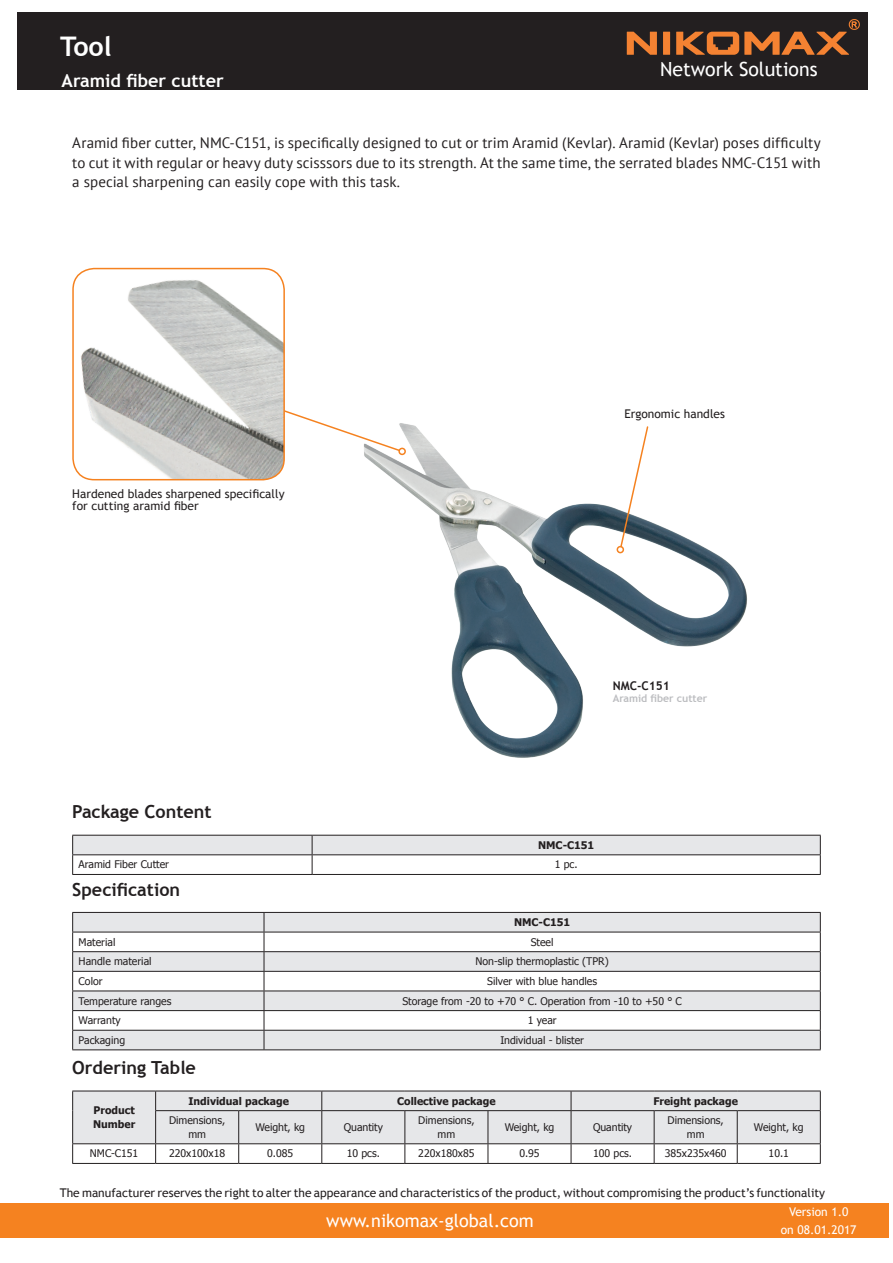
<style>
.page{position:relative;width:893px;height:1263px;background:#fff}
.page>*{position:absolute;margin:0;border:0;box-sizing:border-box;transform-origin:0 0}
.t1{font:700 27px "Trebuchet MS";color:#fff}
.t2{font:19.5px "Trebuchet MS";color:#fff}
.NMC_-_Upper_Headers{font:700 18px "Trebuchet MS";color:#231f20}
.t3{font:18px "Trebuchet MS";color:#fff}
.NMC_-_Main_Headers{font:700 18px "Trebuchet MS";color:#fff}
.NMC_-_Main_Text{font:15px/19.5px "PT Sans";color:#231f20;text-align:justify}
.NMC_-_Captions{font:12px/12px "Trebuchet MS";color:#231f20}
.t4{font:12px/18px "Trebuchet MS";color:#fff;text-align:center}
.Заголовок_-_артикулы{font:700 12px "Trebuchet MS";color:#231f20}
.NMC_-_Tables_-_align{font:10.5px/13.5px "Tahoma";color:#231f20;text-align:center}
.NMC_-_Tables_-_align-2{font:700 10.5px/13.5px "Tahoma";color:#231f20}
.NMC_-_Articles_small{font:700 10.5px "Trebuchet MS";color:#bcbdc0}
.NMC_-_Table_Headers{font:700 10.5px "Tahoma";color:#231f20}
</style>
<div class="page">
<div style="left:0;top:1203px;width:889px;height:34px;background:#f58220"></div>
<div style="left:17px;top:13px;width:851px;height:77px;background:#231f20"></div>
<svg style="left:627px;top:19px;width:233px;height:36px"></svg>
<img style="left:364px;top:423px;width:383px;height:335px">
<hr style="left:72px;top:874px;width:240px;height:1px;background:#231f20">
<hr style="left:312px;top:874px;width:509px;height:1px;background:#231f20">
<svg style="left:72px;top:835px;width:749px;height:39px"></svg>
<svg style="left:72px;top:1091px;width:749px;height:72px"></svg>
<hr style="left:72px;top:1163px;width:84px;height:1px;background:#231f20">
<hr style="left:156px;top:1163px;width:83px;height:1px;background:#231f20">
<hr style="left:239px;top:1163px;width:83px;height:1px;background:#231f20">
<hr style="left:322px;top:1163px;width:83px;height:1px;background:#231f20">
<hr style="left:405px;top:1163px;width:83px;height:1px;background:#231f20">
<hr style="left:488px;top:1163px;width:83px;height:1px;background:#231f20">
<hr style="left:571px;top:1163px;width:83px;height:1px;background:#231f20">
<hr style="left:654px;top:1163px;width:83px;height:1px;background:#231f20">
<hr style="left:737px;top:1163px;width:84px;height:1px;background:#231f20">
<svg style="left:72px;top:912px;width:749px;height:137px"></svg>
<hr style="left:72px;top:1049px;width:192px;height:1px;background:#231f20">
<hr style="left:264px;top:1049px;width:557px;height:1px;background:#231f20">
<svg style="left:619px;top:425px;width:30px;height:123px"></svg>
<div style="left:617px;top:546px;width:7px;height:7px;border:2px solid #f58220;border-radius:50%"></div>
<svg style="left:285px;top:410px;width:116px;height:42px"></svg>
<div style="left:398px;top:448px;width:8px;height:7px;border:2px solid #f58220;border-radius:50%"></div>
<img style="left:73px;top:269px;width:211px;height:211px">
<div style="left:72px;top:268px;width:213px;height:212px;border:2px solid #f58220;border-radius:21px"></div>
<h1 class="t1" style="left:60px;top:30px;width:53px">Tool</h1>
<p class="NMC_-_Main_Headers" style="left:62px;top:69px;width:164px">Aramid fiber cutter</p>
<h2 class="t2" style="left:660px;top:57px;width:159px">Network Solutions</h2>
<p class="NMC_-_Main_Text" style="left:72px;top:133px;width:750px">Aramid fiber cutter, NMC-C151, is specifically designed to cut or trim Aramid (Kevlar). Aramid (Kevlar) poses difficulty to cut it with regular or heavy duty scisssors due to its strength. At the same time, the serrated blades NMC-C151 with a special sharpening can easily cope with this task.</p>
<p class="NMC_-_Captions" style="left:72px;top:488px;width:214px">Hardened blades sharpened specifically for cutting aramid fiber</p>
<p class="NMC_-_Captions" style="left:624px;top:408px;width:102px">Ergonomic handles</p>
<p class="Заголовок_-_артикулы" style="left:613px;top:678px;width:59px">NMC-C151</p>
<p class="NMC_-_Articles_small" style="left:613px;top:692px;width:96px">Aramid fiber cutter</p>
<p class="NMC_-_Upper_Headers" style="left:72px;top:801px;width:141px">Package Content</p>
<p class="NMC_-_Table_Headers" style="left:538px;top:838px;width:58px">NMC-C151</p>
<p class="NMC_-_Tables_-_align" style="left:79px;top:857px;width:92px">Aramid Fiber Cutter</p>
<p class="NMC_-_Tables_-_align" style="left:555px;top:857px;width:24px">1 pc.</p>
<p class="NMC_-_Upper_Headers" style="left:72px;top:878px;width:109px">Specification</p>
<p class="NMC_-_Tables_-_align-2" style="left:514px;top:915px;width:58px">NMC-C151</p>
<p class="NMC_-_Tables_-_align" style="left:79px;top:935px;width:38px">Material</p>
<p class="NMC_-_Tables_-_align" style="left:531px;top:935px;width:24px">Steel</p>
<p class="NMC_-_Tables_-_align" style="left:79px;top:954px;width:74px">Handle material</p>
<p class="NMC_-_Tables_-_align" style="left:476px;top:954px;width:135px">Non-slip thermoplastic (TPR)</p>
<p class="NMC_-_Tables_-_align" style="left:79px;top:974px;width:25px">Color</p>
<p class="NMC_-_Tables_-_align" style="left:487px;top:974px;width:111px">Silver with blue handles</p>
<p class="NMC_-_Tables_-_align" style="left:79px;top:993px;width:94px">Temperature ranges</p>
<p class="NMC_-_Tables_-_align" style="left:402px;top:993px;width:281px">Storage from -20 to +70 ° C. Operation from -10 to +50 ° C</p>
<p class="NMC_-_Tables_-_align" style="left:79px;top:1013px;width:43px">Warranty</p>
<p class="NMC_-_Tables_-_align" style="left:528px;top:1013px;width:30px">1 year</p>
<p class="NMC_-_Tables_-_align" style="left:79px;top:1033px;width:48px">Packaging</p>
<p class="NMC_-_Tables_-_align" style="left:500px;top:1033px;width:85px">Individual - blister</p>
<p class="NMC_-_Upper_Headers" style="left:72px;top:1056px;width:125px">Ordering Table</p>
<p class="NMC_-_Tables_-_align-2" style="left:93px;top:1103px;width:44px">Product<br>Number</p>
<p class="NMC_-_Tables_-_align-2" style="left:188px;top:1093px;width:102px">Individual package</p>
<p class="NMC_-_Tables_-_align-2" style="left:397px;top:1093px;width:100px">Collective package</p>
<p class="NMC_-_Tables_-_align-2" style="left:653px;top:1093px;width:86px">Freight package</p>
<p class="NMC_-_Tables_-_align" style="left:169px;top:1113px;width:58px">Dimensions, mm</p>
<p class="NMC_-_Tables_-_align" style="left:255px;top:1120px;width:51px">Weight, kg</p>
<p class="NMC_-_Tables_-_align" style="left:344px;top:1120px;width:41px">Quantity</p>
<p class="NMC_-_Tables_-_align" style="left:418px;top:1113px;width:58px">Dimensions, mm</p>
<p class="NMC_-_Tables_-_align" style="left:505px;top:1120px;width:51px">Weight, kg</p>
<p class="NMC_-_Tables_-_align" style="left:593px;top:1120px;width:41px">Quantity</p>
<p class="NMC_-_Tables_-_align" style="left:668px;top:1113px;width:58px">Dimensions, mm</p>
<p class="NMC_-_Tables_-_align" style="left:754px;top:1120px;width:51px">Weight, kg</p>
<p class="NMC_-_Tables_-_align" style="left:90px;top:1146px;width:50px">NMC-C151</p>
<p class="NMC_-_Tables_-_align" style="left:169px;top:1146px;width:58px">220x100x18</p>
<p class="NMC_-_Tables_-_align" style="left:267px;top:1146px;width:28px">0.085</p>
<p class="NMC_-_Tables_-_align" style="left:347px;top:1146px;width:35px">10 pcs.</p>
<p class="NMC_-_Tables_-_align" style="left:418px;top:1146px;width:58px">220x180x85</p>
<p class="NMC_-_Tables_-_align" style="left:519px;top:1146px;width:22px">0.95</p>
<p class="NMC_-_Tables_-_align" style="left:593px;top:1146px;width:40px">100 pcs.</p>
<p class="NMC_-_Tables_-_align" style="left:665px;top:1146px;width:63px">385x235x460</p>
<p class="NMC_-_Tables_-_align" style="left:769px;top:1146px;width:22px">10.1</p>
<p class="NMC_-_Captions" style="left:60px;top:1187px;width:767px">The manufacturer reserves the right to alter the appearance and characteristics of the product, without compromising the product’s functionality</p>
<h3 class="t3" style="left:326px;top:1210px;width:209px">www.nikomax-global.com</h3>
<p class="t4" style="left:781px;top:1203px;width:77px">Version 1.0<br>on 08.01.2017</p>
</div>
